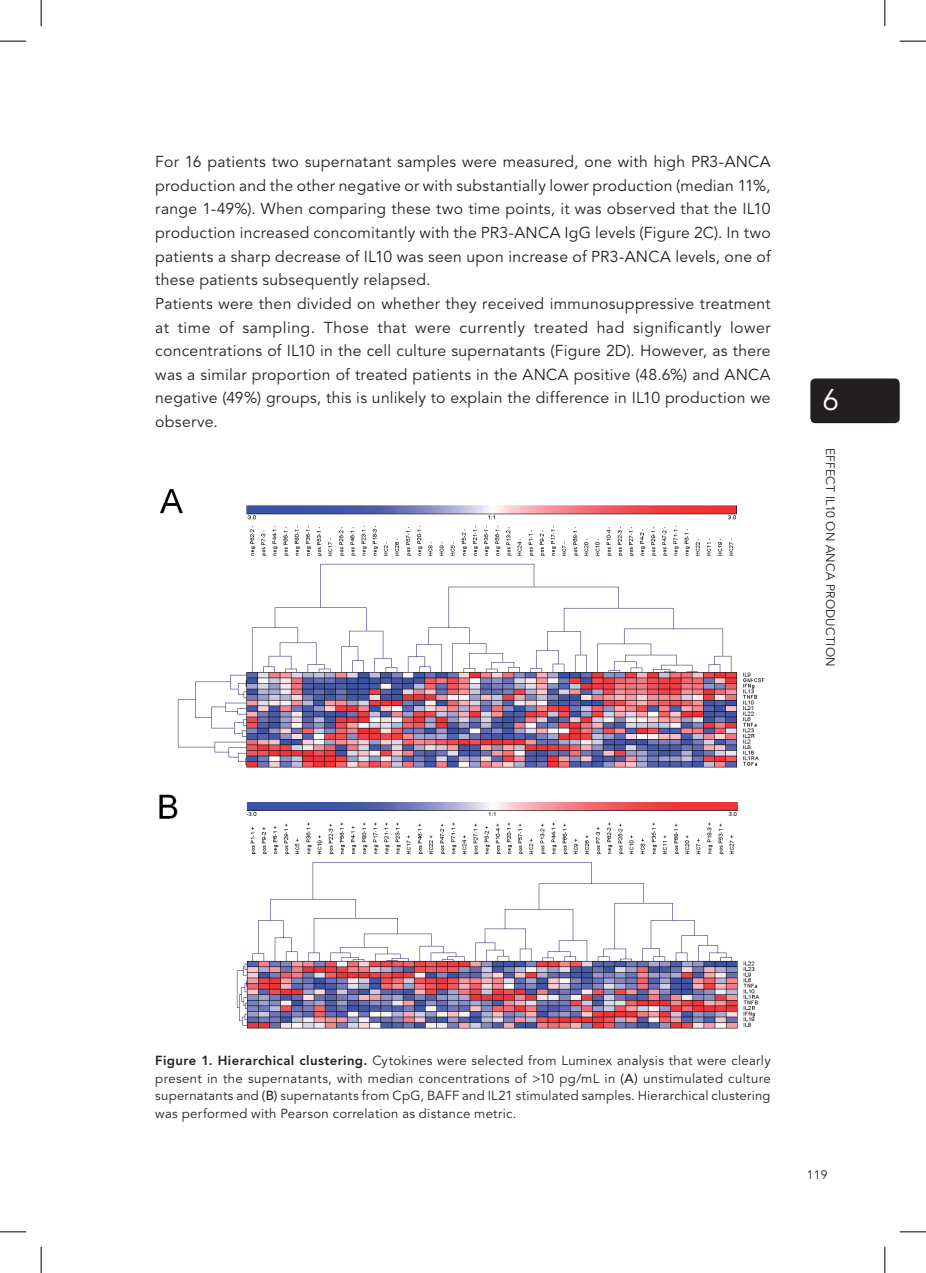
<style>
.page{position:relative;width:926px;height:1273px;background:#fff}
.page>*{position:absolute;margin:0;border:0;box-sizing:border-box;transform-origin:0 0}
.t1{font:29.75px "Avenir LT Std";color:#fff}
.t2{font:15.75px/23.6px "Avenir LT Std";letter-spacing:.015em;color:#231f20}
.t3{font:13.12px/17.5px "Avenir LT Std";letter-spacing:.025em;color:#231f20;text-align:justify}
.t4{font:12.25px "Avenir LT Std";letter-spacing:.015em;color:#231f20}
.s1{font-weight:800}
.s2{font-weight:500}
</style>
<div class="page">
<div style="left:810px;top:378px;width:89px;height:45px;background:#231f20;border-radius:5px"></div>
<img style="left:159px;top:489px;width:606px;height:540px">
<svg style="left:0;top:41px;width:26px;height:1px"></svg>
<svg style="left:899px;top:41px;width:27px;height:1px"></svg>
<svg style="left:0;top:1231px;width:26px;height:1px"></svg>
<svg style="left:899px;top:1231px;width:27px;height:1px"></svg>
<svg style="left:41px;top:0;width:1px;height:26px"></svg>
<svg style="left:41px;top:1247px;width:1px;height:26px"></svg>
<svg style="left:884px;top:0;width:1px;height:26px"></svg>
<svg style="left:884px;top:1247px;width:1px;height:26px"></svg>
<p class="t2" style="left:155px;top:150px;width:617px">For 16 patients two supernatant samples were measured, one with high PR3-ANCA production and the other negative or with substantially lower production (median 11%, range 1-49%). When comparing these two time points, it was observed that the IL10 production increased concomitantly with the PR3-ANCA IgG levels (Figure 2C). In two patients a sharp decrease of IL10 was seen upon increase of PR3-ANCA levels, one of these patients subsequently relapsed.<br>Patients were then divided on whether they received immunosuppressive treatment at time of sampling. Those that were currently treated had significantly lower concentrations of IL10 in the cell culture supernatants (Figure 2D). However, as there was a similar proportion of treated patients in the ANCA positive (48.6%) and ANCA negative (49%) groups, this is unlikely to explain the difference in IL10 production we observe.</p>
<h1 class="t1" style="left:822px;top:383px;width:18px">6</h1>
<p class="t4" style="left:837px;top:448px;width:220px;rotate:90deg">Effect IL10 on ANCA production</p>
<p class="t3" style="left:155px;top:1052px;width:617px"><span class="s1">Figure 1. Hierarchical clustering.</span> Cytokines were selected from Luminex analysis that were clearly present in the supernatants, with median concentrations of &gt;10 pg/mL in <span class="s2">(A)</span> unstimulated culture supernatants and <span class="s2">(B)</span> supernatants from CpG, BAFF and IL21 stimulated samples. Hierarchical clustering was performed with Pearson correlation as distance metric.</p>
<p class="t4" style="left:807px;top:1168px;width:22px">119</p>
</div>
